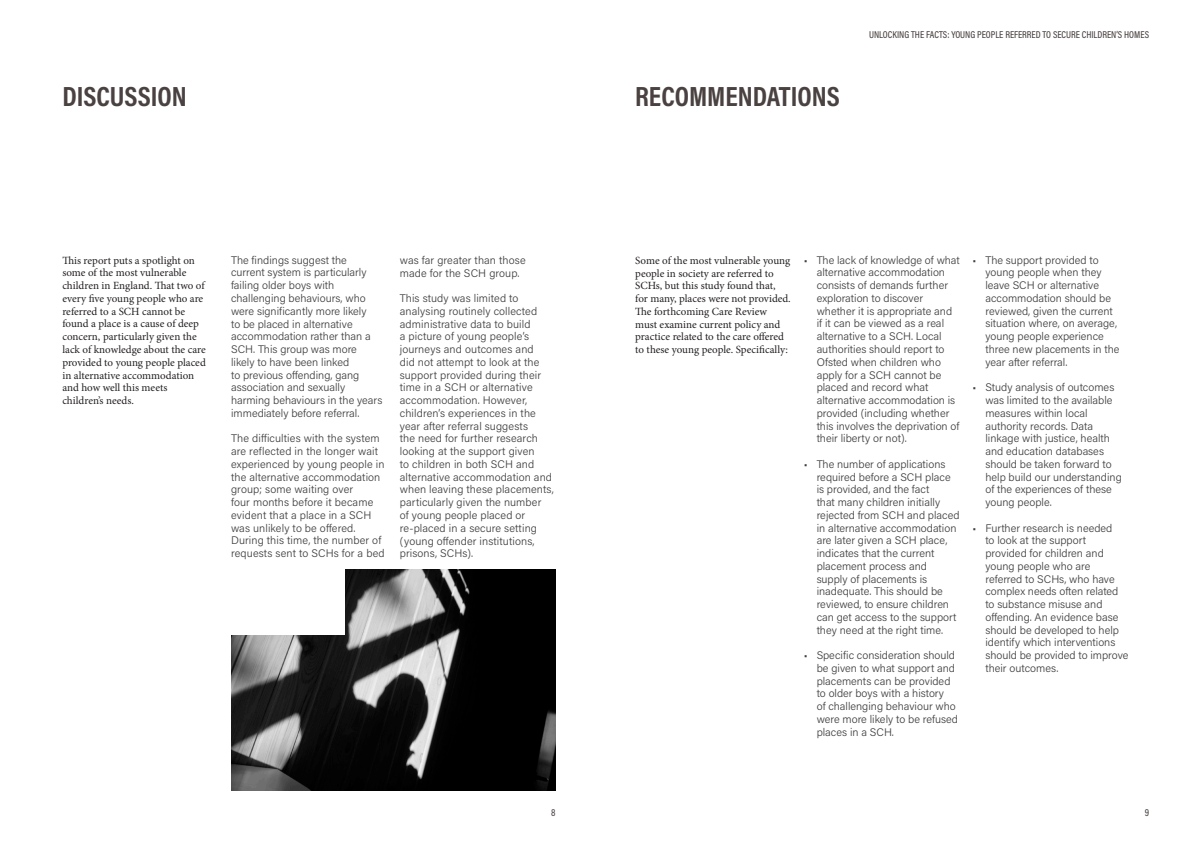
<style>
.page{position:relative;width:1191px;height:842px;background:#fff}
.page>*{position:absolute;margin:0;border:0;box-sizing:border-box;transform-origin:0 0}
.t1{font:700 28px "Acumin Pro Cond";color:#4a4141}
.t2{font:300 11px/12.8px "Acumin Pro";color:#3e3e3f}
.t3{font:11px/12.8px "Minion Pro";color:#231f20}
.t4{font:500 10px "Acumin Pro Cond";color:#4a4141}
.s1{font-family:"Acumin Pro";font-weight:300;color:#3e3e3f}
</style>
<div class="page">
<img style="left:231px;top:570px;width:324px;height:221px">
<div style="left:48px;top:561px;width:297px;height:74px;background:#fff"></div>
<h1 class="t1" style="left:62px;top:81px;width:126px">DISCUSSION</h1>
<h1 class="t1" style="left:635px;top:81px;width:206px">RECOMMENDATIONS</h1>
<p class="t4" style="left:869px;top:28px;width:281px">UNLOCKING THE FACTS: YOUNG PEOPLE REFERRED TO SECURE CHILDREN’S HOMES</p>
<p class="t3" style="left:62px;top:254px;width:145px">This report puts a spotlight on some of the most vulnerable children in England. That two of every five young people who are referred to a SCH cannot be found a place is a cause of deep concern, particularly given the lack of knowledge about the care provided to young people placed in alternative accommodation and how well this meets children’s needs.</p>
<p class="t2" style="left:231px;top:253px;width:153px">The findings suggest the current system is particularly failing older boys with challenging behaviours, who were significantly more likely<br>to be placed in alternative accommodation rather than a<br>SCH. This group was more likely to have been linked<br>to previous offending, gang association and sexually harming behaviours in the years immediately before referral.</p>
<p class="t2" style="left:231px;top:432px;width:155px">The difficulties with the system are reflected in the longer wait experienced by young people in the alternative accommodation group; some waiting over<br>four months before it became evident that a place in a SCH was unlikely to be offered.<br>During this time, the number of requests sent to SCHs for a bed</p>
<p class="t2" style="left:400px;top:253px;width:127px">was far greater than those made for the SCH group.</p>
<p class="t2" style="left:400px;top:291px;width:156px">This study was limited to analysing routinely collected administrative data to build<br>a picture of young people’s journeys and outcomes and<br>did not attempt to look at the support provided during their time in a SCH or alternative accommodation. However, children’s experiences in the year after referral suggests<br>the need for further research looking at the support given<br>to children in both SCH and alternative accommodation and when leaving these placements, particularly given the number<br>of young people placed or re-placed in a secure setting (young offender institutions, prisons, SCHs).</p>
<p class="t3" style="left:635px;top:254px;width:174px">Some of the most vulnerable young <span class="s1">• </span>people in society are referred to<br>SCHs, but this study found that,<br>for many, places were not provided.<br>The forthcoming Care Review<br>must examine current policy and practice related to the care offered<br>to these young people. Specifically:</p>
<p class="t2" style="left:816px;top:253px;width:145px">The lack of knowledge of what alternative accommodation consists of demands further exploration to discover whether it is appropriate and if it can be viewed as a real alternative to a SCH. Local authorities should report to<br>Ofsted when children who apply for a SCH cannot be placed and record what alternative accommodation is provided (including whether this involves the deprivation of their liberty or not).</p>
<p class="t2" style="left:816px;top:457px;width:144px">The number of applications required before a SCH place is provided, and the fact<br>that many children initially rejected from SCH and placed in alternative accommodation are later given a SCH place, indicates that the current placement process and supply of placements is inadequate. This should be reviewed, to ensure children can get access to the support they need at the right time.</p>
<p class="t2" style="left:816px;top:648px;width:143px">Specific consideration should be given to what support and placements can be provided to older boys with a history<br>of challenging behaviour who were more likely to be refused places in a SCH.</p>
<p class="t2" style="left:804px;top:457px;width:5px">•</p>
<p class="t2" style="left:804px;top:648px;width:5px">•</p>
<p class="t2" style="left:985px;top:253px;width:136px;text-indent:-13px">• The support provided to young people when they leave SCH or alternative accommodation should be reviewed, given the current situation where, on average, young people experience three new placements in the year after referral.</p>
<p class="t2" style="left:985px;top:381px;width:138px">Study analysis of outcomes was limited to the available measures within local authority records. Data linkage with justice, health and education databases should be taken forward to help build our understanding of the experiences of these young people.</p>
<p class="t2" style="left:985px;top:521px;width:145px">Further research is needed<br>to look at the support provided for children and young people who are referred to SCHs, who have complex needs often related to substance misuse and offending. An evidence base should be developed to help identify which interventions should be provided to improve their outcomes.</p>
<p class="t2" style="left:972px;top:381px;width:5px">•</p>
<p class="t2" style="left:972px;top:521px;width:5px">•</p>
<p class="t4" style="left:551px;top:806px;width:6px">8</p>
<p class="t4" style="left:1144px;top:806px;width:6px">9</p>
</div>
